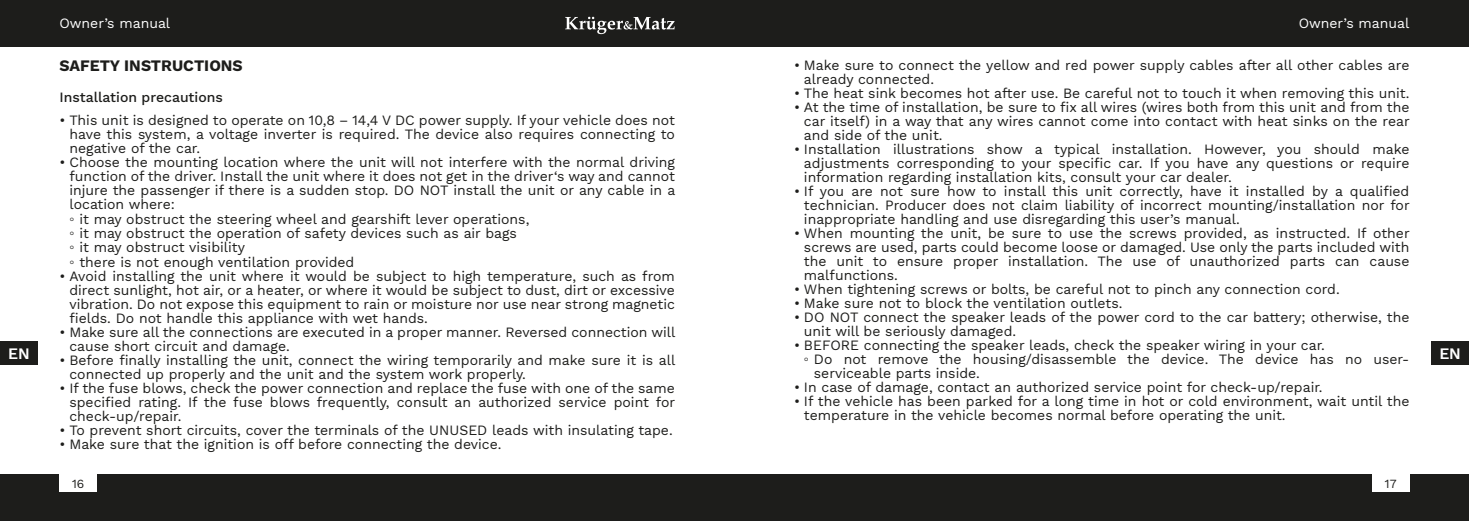
<style>
.page{position:relative;width:1469px;height:521px;background:#fff}
.page>*{position:absolute;margin:0;border:0;box-sizing:border-box;transform-origin:0 0}
.t1{font:700 15.75px "Work Sans";color:#1d1d1b}
.t2{font:600 15.75px "Work Sans";color:#fff}
.t3{font:14px/14px "Work Sans";color:#1d1d1b;text-align:justify}
.t4{font:14px "Work Sans";color:#fff}
.t5{font:500 14px "Work Sans";color:#1d1d1b}
.t6{font:12.25px "Work Sans";color:#1d1d1b}
.s1{font-family:"Arial"}
</style>
<div class="page">
<div style="left:0;top:0;width:1468px;height:47px;background:#1d1d1b"></div>
<div style="left:0;top:474px;width:1468px;height:47px;background:#1d1d1b"></div>
<svg style="left:565px;top:17px;width:109px;height:17px"></svg>
<div style="left:60px;top:474px;width:37px;height:18px;background:#fff"></div>
<div style="left:1371px;top:474px;width:38px;height:18px;background:#fff"></div>
<div style="left:1431px;top:341px;width:37px;height:24px;background:#1d1d1b"></div>
<div style="left:0;top:341px;width:38px;height:24px;background:#1d1d1b"></div>
<p class="t4" style="left:60px;top:15px;width:112px">Owner’s manual</p>
<p class="t4" style="left:1298px;top:15px;width:112px">Owner’s manual</p>
<p class="t3" style="left:804px;top:58px;width:607px;text-indent:-10px">• Make sure to connect the yellow and red power supply cables after all other cables are already connected.</p>
<p class="t3" style="left:794px;top:86px;width:617px">• The heat sink becomes hot after use. Be careful not to touch it when removing this unit.</p>
<p class="t3" style="left:804px;top:100px;width:607px;text-indent:-10px">• At the time of installation, be sure to fix all wires (wires both from this unit and from the car itself) in a way that any wires cannot come into contact with heat sinks on the rear and side of the unit.</p>
<p class="t3" style="left:804px;top:142px;width:607px;text-indent:-10px">• Installation illustrations show a typical installation. However, you should make adjustments corresponding to your specific car. If you have any questions or require information regarding installation kits, consult your car dealer.</p>
<p class="t3" style="left:804px;top:184px;width:607px;text-indent:-10px">• If you are not sure how to install this unit correctly, have it installed by a qualified technician. Producer does not claim liability of incorrect mounting/installation nor for inappropriate handling and use disregarding this user’s manual.</p>
<p class="t3" style="left:804px;top:226px;width:607px;text-indent:-10px">• When mounting the unit, be sure to use the screws provided, as instructed. If other screws are used, parts could become loose or damaged. Use only the parts included with the unit to ensure proper installation. The use of unauthorized parts can cause malfunctions.</p>
<p class="t3" style="left:794px;top:282px;width:547px">• When tightening screws or bolts, be careful not to pinch any connection cord.</p>
<p class="t3" style="left:794px;top:296px;width:330px">• Make sure not to block the ventilation outlets.</p>
<p class="t3" style="left:804px;top:310px;width:607px;text-indent:-10px">• DO NOT connect the speaker leads of the power cord to the car battery; otherwise, the unit will be seriously damaged.</p>
<p class="t3" style="left:794px;top:338px;width:532px">• BEFORE connecting the speaker leads, check the speaker wiring in your car.</p>
<p class="t3" style="left:804px;top:352px;width:607px"><span class="s1">◦</span> Do not remove the housing/disassemble the device. The device has no user-</p>
<p class="t3" style="left:814px;top:366px;width:168px">serviceable parts inside.</p>
<p class="t3" style="left:794px;top:380px;width:530px">• In case of damage, contact an authorized service point for check-up/repair.</p>
<p class="t3" style="left:804px;top:394px;width:607px;text-indent:-10px">• If the vehicle has been parked for a long time in hot or cold environment, wait until the temperature in the vehicle becomes normal before operating the unit.</p>
<p class="t1" style="left:60px;top:56px;width:185px">SAFETY INSTRUCTIONS</p>
<p class="t5" style="left:60px;top:89px;width:165px">Installation precautions</p>
<p class="t3" style="left:69px;top:113px;width:607px;text-indent:-10px">• This unit is designed to operate on 10,8 – 14,4 V DC power supply. If your vehicle does not have this system, a voltage inverter is required. The device also requires connecting to negative of the car.</p>
<p class="t3" style="left:69px;top:155px;width:607px;text-align:left;text-indent:-10px">• Choose the mounting location where the unit will not interfere with the normal driving function of the driver. Install the unit where it does not get in the driver‘s way and cannot injure the passenger if there is a sudden stop. DO NOT install the unit or any cable in a location where:<br><span class="s1">◦</span> it may obstruct the steering wheel and gearshift lever operations,<br><span class="s1">◦</span> it may obstruct the operation of safety devices such as air bags<br><span class="s1">◦</span> it may obstruct visibility<br><span class="s1">◦</span> there is not enough ventilation provided</p>
<p class="t3" style="left:69px;top:269px;width:607px;text-indent:-10px">• Avoid installing the unit where it would be subject to high temperature, such as from direct sunlight, hot air, or a heater, or where it would be subject to dust, dirt or excessive vibration. Do not expose this equipment to rain or moisture nor use near strong magnetic fields. Do not handle this appliance with wet hands.</p>
<p class="t3" style="left:69px;top:325px;width:607px;text-indent:-10px">• Make sure all the connections are executed in a proper manner. Reversed connection will cause short circuit and damage.</p>
<p class="t3" style="left:69px;top:353px;width:607px;text-indent:-10px">• Before finally installing the unit, connect the wiring temporarily and make sure it is all connected up properly and the unit and the system work properly.</p>
<p class="t3" style="left:69px;top:381px;width:607px;text-indent:-10px">• If the fuse blows, check the power connection and replace the fuse with one of the same specified rating. If the fuse blows frequently, consult an authorized service point for check-up/repair.</p>
<p class="t3" style="left:60px;top:423px;width:614px">• To prevent short circuits, cover the terminals of the UNUSED leads with insulating tape.</p>
<p class="t3" style="left:60px;top:437px;width:443px">• Make sure that the ignition is off before connecting the device.</p>
<p class="t2" style="left:8px;top:344px;width:23px">EN</p>
<p class="t2" style="left:1439px;top:344px;width:23px">EN</p>
<p class="t6" style="left:72px;top:476px;width:14px">16</p>
<p class="t6" style="left:1384px;top:476px;width:13px">17</p>
</div>
